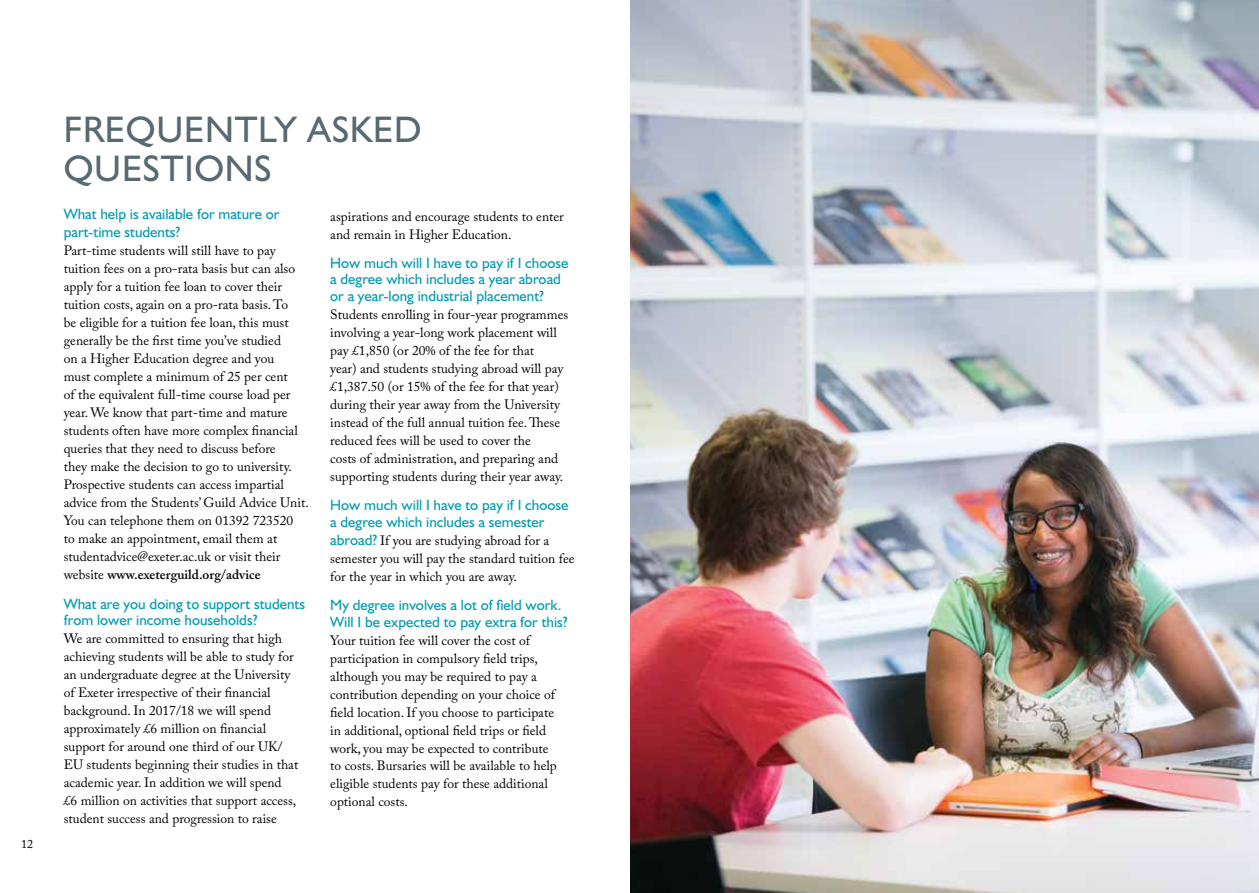
<style>
.page{position:relative;width:1259px;height:893px;background:#fff}
.page>*{position:absolute;margin:0;border:0;box-sizing:border-box;transform-origin:0 0}
.t1{font:37.2px/39px "Humanist 521 BT";letter-spacing:.02em;color:#586971}
.t2{font:15px/16.5px "Humanist 521 BT";color:#009bb2}
.t3{font:13.5px/18px "Adobe Caslon Pro";color:#000}
.t4{font:12px "Adobe Caslon Pro";color:#000}
.s1{font-weight:600}
.s2{font-family:"Humanist 521 BT";font-size:15px;color:#009bb2}
</style>
<div class="page">
<img style="left:630px;top:0;width:629px;height:893px">
<p class="t4" style="left:21px;top:837px;width:13px">12</p>
<h1 class="t1" style="left:64px;top:110px;width:359px">FREQUENTLY ASKED<br>QUESTIONS</h1>
<p class="t2" style="left:64px;top:205px;width:217px;line-height:18px">What help is available for mature or part-time students?</p>
<p class="t3" style="left:64px;top:242px;width:246px">Part-time students will still have to pay tuition fees on a pro-rata basis but can also apply for a tuition fee loan to cover their tuition costs, again on a pro-rata basis. To<br>be eligible for a tuition fee loan, this must generally be the first time you’ve studied<br>on a Higher Education degree and you<br>must complete a minimum of 25 per cent<br>of the equivalent full-time course load per year. We know that part-time and mature students often have more complex financial queries that they need to discuss before<br>they make the decision to go to university.<br>Prospective students can access impartial advice from the Students’ Guild Advice Unit.<br>You can telephone them on 01392 723520<br>to make an appointment, email them at studentadvice@exeter.ac.uk or visit their website <span class="s1">www.exeterguild.org/advice</span></p>
<p class="t2" style="left:64px;top:595px;width:243px">What are you doing to support students from lower income households?</p>
<p class="t3" style="left:64px;top:629px;width:236px">We are committed to ensuring that high achieving students will be able to study for an undergraduate degree at the University of Exeter irrespective of their financial background. In 2017/18 we will spend approximately £6 million on financial support for around one third of our UK/ EU students beginning their studies in that academic year. In addition we will spend £6 million on activities that support access, student success and progression to raise</p>
<p class="t3" style="left:330px;top:207px;width:235px">aspirations and encourage students to enter and remain in Higher Education.</p>
<p class="t2" style="left:330px;top:254px;width:240px">How much will I have to pay if I choose a degree which includes a year abroad or a year-long industrial placement?</p>
<p class="t3" style="left:330px;top:305px;width:239px">Students enrolling in four-year programmes involving a year-long work placement will pay £1,850 (or 20% of the fee for that<br>year) and students studying abroad will pay £1,387.50 (or 15% of the fee for that year) during their year away from the University instead of the full annual tuition fee. These reduced fees will be used to cover the<br>costs of administration, and preparing and supporting students during their year away.</p>
<p class="t2" style="left:330px;top:497px;width:240px">How much will I have to pay if I choose a degree which includes a semester</p>
<p class="t3" style="left:330px;top:531px;width:246px"><span class="s2">abroad?</span> If you are studying abroad for a semester you will pay the standard tuition fee for the year in which you are away.</p>
<p class="t2" style="left:330px;top:596px;width:239px">My degree involves a lot of field work.<br>Will I be expected to pay extra for this?</p>
<p class="t3" style="left:330px;top:631px;width:228px">Your tuition fee will cover the cost of participation in compulsory field trips, although you may be required to pay a contribution depending on your choice of field location. If you choose to participate in additional, optional field trips or field work, you may be expected to contribute to costs. Bursaries will be available to help eligible students pay for these additional optional costs.</p>
</div>
